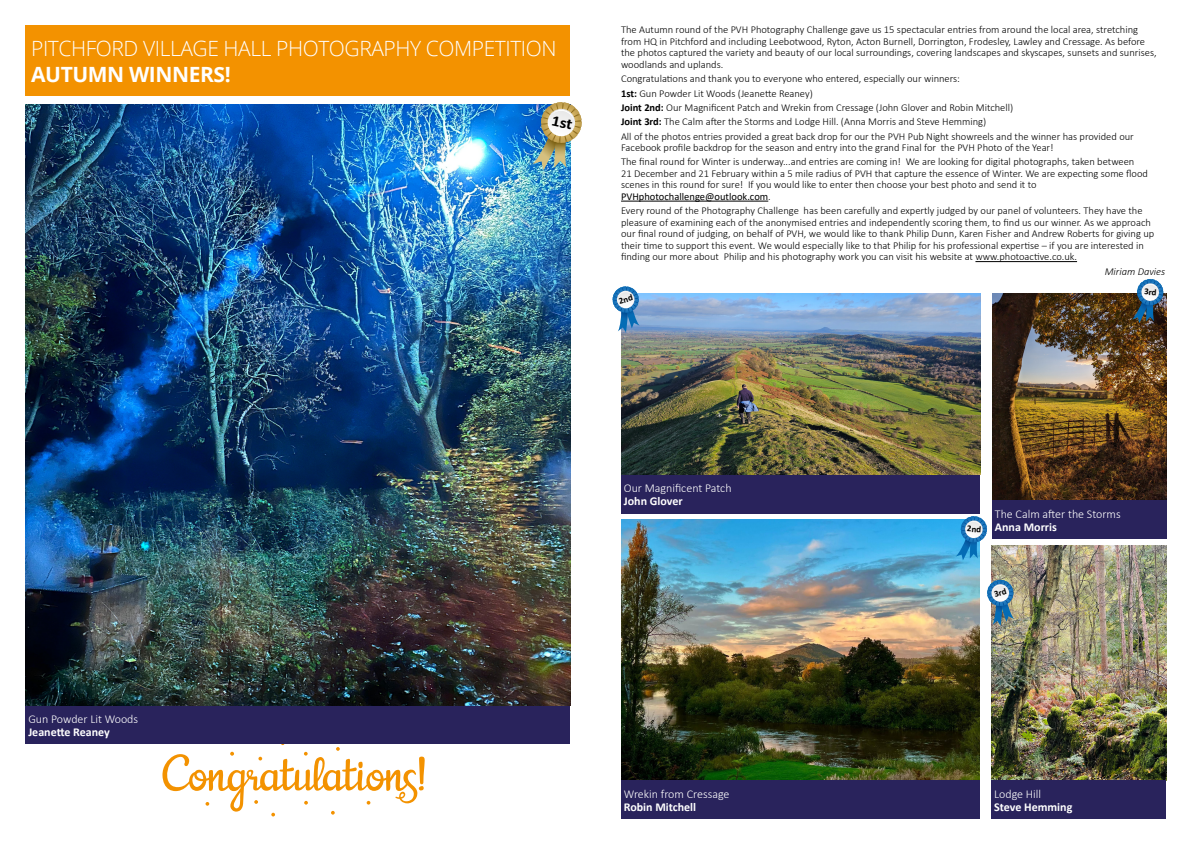
<style>
.page{position:relative;width:1191px;height:842px;background:#fff}
.page>*{position:absolute;margin:0;border:0;box-sizing:border-box;transform-origin:0 0}
.t1{font:300 21px "Open Sans";letter-spacing:-.02em;color:#fff}
.t2{font:700 21px "Open Sans";letter-spacing:-.02em;color:#fff}
.t3{font:300 12px "Calibri";color:#fff}
.t4{font:700 12px "Calibri";color:#fff}
.t5{font:300 10.5px/11.5px "Calibri";color:#000}
.t6{font:italic 300 10.5px "Calibri";color:#000}
.s1{font-weight:700}
.s2{font-weight:400}
</style>
<div class="page">
<hr style="left:621px;top:201px;width:147px;height:1px;background:#000">
<hr style="left:975px;top:261px;width:102px;height:1px;background:#000">
<div style="left:26px;top:26px;width:544px;height:70px;background:#f39200"></div>
<svg style="left:162px;top:744px;width:263px;height:72px"></svg>
<div style="left:621px;top:475px;width:359px;height:38px;background:#29235c"></div>
<div style="left:26px;top:706px;width:544px;height:38px;background:#29235c"></div>
<img style="left:26px;top:105px;width:544px;height:601px">
<img style="left:621px;top:293px;width:359px;height:182px">
<img style="left:621px;top:520px;width:359px;height:260px">
<img style="left:992px;top:293px;width:174px;height:207px">
<img style="left:992px;top:545px;width:174px;height:235px">
<div style="left:621px;top:780px;width:359px;height:38px;background:#29235c"></div>
<div style="left:992px;top:500px;width:174px;height:39px;background:#29235c"></div>
<div style="left:991px;top:780px;width:174px;height:38px;background:#29235c"></div>
<img style="left:531px;top:102px;width:51px;height:68px">
<svg style="left:612px;top:286px;width:28px;height:46px"></svg>
<svg style="left:955px;top:516px;width:32px;height:44px"></svg>
<svg style="left:987px;top:580px;width:27px;height:46px"></svg>
<svg style="left:1131px;top:279px;width:33px;height:44px"></svg>
<h1 class="t1" style="left:31px;top:34px;width:527px">PITCHFORD VILLAGE HALL PHOTOGRAPHY COMPETITION</h1>
<h1 class="t2" style="left:31px;top:59px;width:201px">AUTUMN WINNERS!</h1>
<p class="t5" style="left:621px;top:24px;width:537px">The Autumn round of the PVH Photography Challenge gave us 15 spectacular entries from around the local area, stretching from HQ in Pitchford and including Leebotwood, Ryton, Acton Burnell, Dorrington, Frodesley, Lawley and Cressage. As before the photos captured the variety and beauty of our local surroundings, covering landscapes and skyscapes, sunsets and sunrises, woodlands and uplands.</p>
<p class="t5" style="left:621px;top:71px;width:514px;line-height:14.3px">Congratulations and thank you to everyone who entered, especially our winners:<br><span class="s1">1st:</span> Gun Powder Lit Woods (Jeanette Reaney)<br><span class="s1">Joint 2nd:</span> Our Magnificent Patch and Wrekin from Cressage (John Glover and Robin Mitchell)<br><span class="s1">Joint 3rd:</span> The Calm after the Storms and Lodge Hill. (Anna Morris and Steve Hemming)<br>All of the photos entries provided a great back drop for our the PVH Pub Night showreels and the winner has provided our</p>
<p class="t5" style="left:621px;top:140px;width:515px;line-height:14.3px">Facebook profile backdrop for the season and entry into the grand Final for the PVH Photo of the Year!<br>The final round for Winter is underway...and entries are coming in! We are looking for digital photographs, taken between</p>
<p class="t5" style="left:621px;top:168px;width:528px">21 December and 21 February within a 5 mile radius of PVH that capture the essence of Winter. We are expecting some flood scenes in this round for sure! If you would like to enter then choose your best photo and send it to<br><span class="s2">PVHphotochallenge@outlook.com</span>.</p>
<p class="t5" style="left:621px;top:205px;width:534px">Every round of the Photography Challenge has been carefully and expertly judged by our panel of volunteers. They have the pleasure of examining each of the anonymised entries and independently scoring them, to find us our winner. As we approach our final round of judging, on behalf of PVH, we would like to thank Philip Dunn, Karen Fisher and Andrew Roberts for giving up their time to support this event. We would especially like to that Philip for his professional expertise – if you are interested in finding our more about Philip and his photography work you can visit his website at www.photoactive.co.uk.</p>
<p class="t6" style="left:1104px;top:265px;width:62px">Miriam Davies</p>
<p class="t3" style="left:28px;top:711px;width:111px">Gun Powder Lit Woods</p>
<p class="t4" style="left:28px;top:723px;width:83px">Jeanette Reaney</p>
<p class="t3" style="left:624px;top:481px;width:109px">Our Magnificent Patch</p>
<p class="t4" style="left:624px;top:493px;width:60px">John Glover</p>
<p class="t3" style="left:624px;top:786px;width:107px">Wrekin from Cressage</p>
<p class="t4" style="left:624px;top:798px;width:74px">Robin Mitchell</p>
<p class="t3" style="left:995px;top:506px;width:127px">The Calm after the Storms</p>
<p class="t4" style="left:995px;top:518px;width:64px">Anna Morris</p>
<p class="t3" style="left:994px;top:786px;width:49px">Lodge Hill</p>
<p class="t4" style="left:994px;top:798px;width:80px">Steve Hemming</p>
</div>
